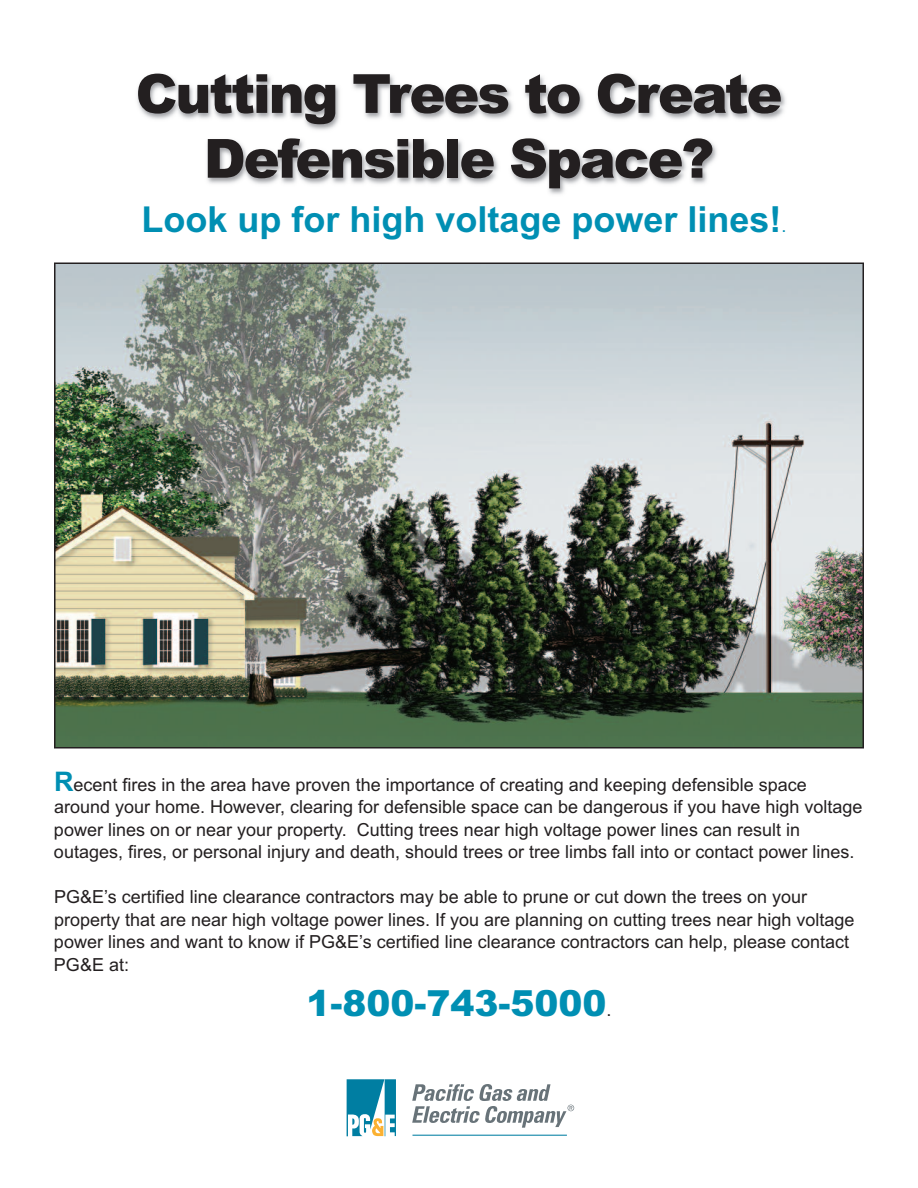
<style>
.page{position:relative;width:918px;height:1188px;background:#fff}
.page>*{position:absolute;margin:0;border:0;box-sizing:border-box;transform-origin:0 0}
.t1{font:900 54px/64.8px "Arial";letter-spacing:-.04em;color:#231f20;text-align:center}
.t2{font:36px "Arial Bold MT OTF";color:#008fb3}
.t3{font:900 36px "Arial";color:#008fb3}
.t4{font:18px/22.5px "Arial";color:#231f20}
.s1{font-family:"Arial";font-size:18px}
.s2{font-weight:700;font-size:27px;color:#008fb3}
.s3{font-weight:400;font-size:18px;color:#231f20}
</style>
<div class="page">
<img style="left:137px;top:74px;width:649px;height:121px">
<img style="left:57px;top:265px;width:804px;height:481px">
<svg style="left:346px;top:1079px;width:50px;height:58px"></svg>
<svg style="left:347px;top:1079px;width:49px;height:57px"></svg>
<hr style="left:412px;top:1135px;width:155px;height:1px;background:#007ea2">
<svg style="left:412px;top:1084px;width:162px;height:44px"></svg>
<h1 class="t1" style="left:136px;top:62px;width:648px">Cutting Trees to Create<br>Defensible Space?</h1>
<h2 class="t2" style="left:141px;top:198px;width:647px">Look up for high voltage power lines!<span class="s1">.</span></h2>
<p class="t4" style="left:54px;top:773px;width:810px"><span class="s2">R</span>ecent fires in the area have proven the importance of creating and keeping defensible space around your home. However, clearing for defensible space can be dangerous if you have high voltage power lines on or near your property. Cutting trees near high voltage power lines can result in outages, fires, or personal injury and death, should trees or tree limbs fall into or contact power lines.</p>
<p class="t4" style="left:54px;top:886px;width:802px">PG&amp;E’s certified line clearance contractors may be able to prune or cut down the trees on your property that are near high voltage power lines. If you are planning on cutting trees near high voltage power lines and want to know if PG&amp;E’s certified line clearance contractors can help, please contact PG&amp;E at:</p>
<h2 class="t3" style="left:306px;top:982px;width:307px">1-800-743-5000<span class="s3">.</span></h2>
</div>
